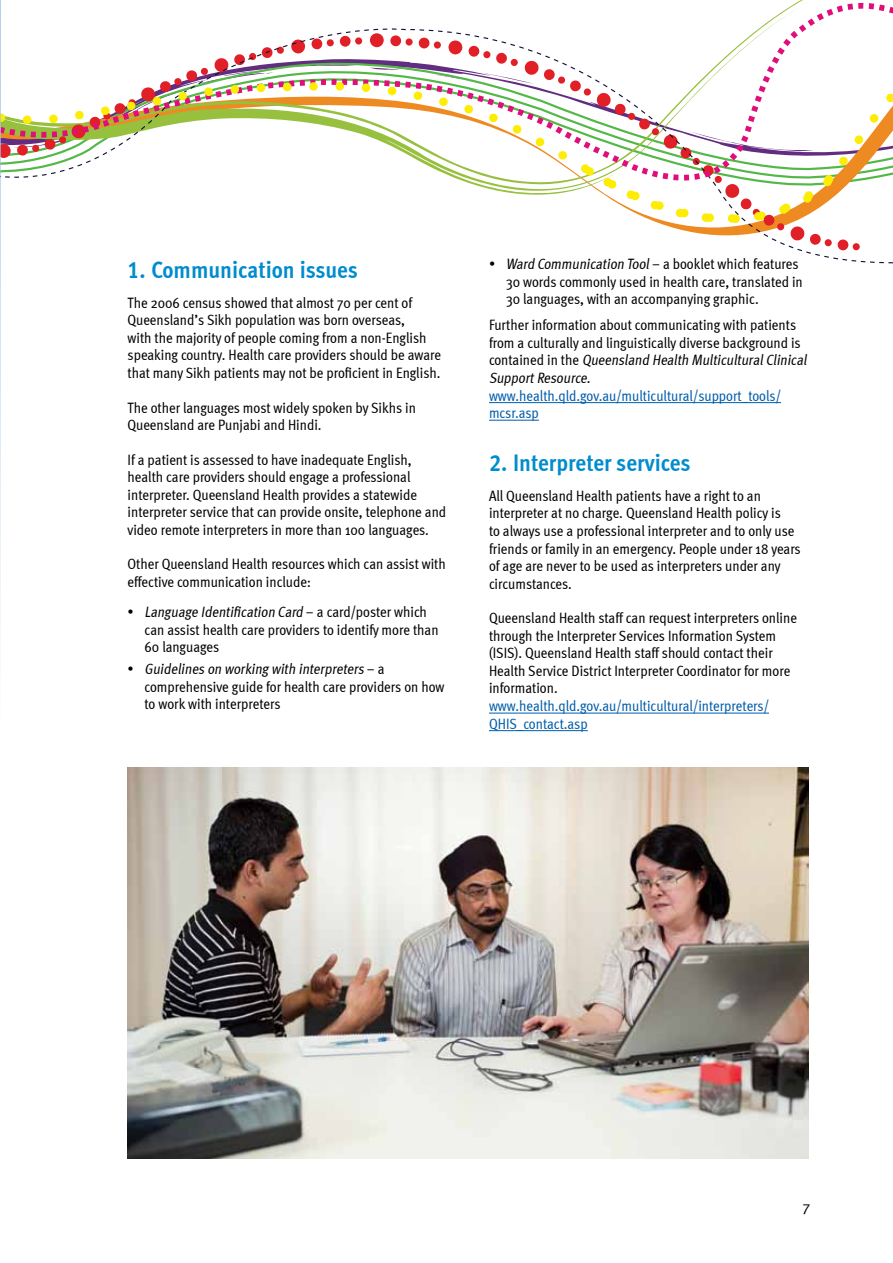
<style>
.page{position:relative;width:893px;height:1263px;background:#fff}
.page>*{position:absolute;margin:0;border:0;box-sizing:border-box;transform-origin:0 0}
.t1{font:24px "Meta Cond Bold LF";color:#008cce}
.t2{font:15px/17.5px "Meta Cond";color:#000}
.t3{font:15px/17.5px "Meta Cond";color:#005daa}
.t4{font:15px "Meta Normal LF";color:#000}
.s1{font-style:italic}
.s2{color:#005daa}
</style>
<div class="page">
<svg style="left:668px;top:226px;width:225px;height:38px"></svg>
<svg style="left:274px;top:0;width:619px;height:226px"></svg>
<hr style="left:489px;top:402px;width:292px;height:1px;background:#005daa">
<hr style="left:489px;top:420px;width:50px;height:1px;background:#005daa">
<hr style="left:489px;top:713px;width:280px;height:1px;background:#005daa">
<hr style="left:489px;top:730px;width:99px;height:1px;background:#005daa">
<svg style="left:0;top:0;width:274px;height:1159px"></svg>
<div style="left:1px;top:767px;width:89px;height:185px;background:#fff"></div>
<img style="left:128px;top:767px;width:680px;height:391px">
<h1 class="t1" style="left:128px;top:255px;width:232px">1. Communication issues</h1>
<p class="t2" style="left:128px;top:294px;width:315px">The 2006 census showed that almost 70 per cent of Queensland’s Sikh population was born overseas,<br>with the majority of people coming from a non-English speaking country. Health care providers should be aware that many Sikh patients may not be proficient in English.</p>
<p class="t2" style="left:128px;top:398px;width:290px">The other languages most widely spoken by Sikhs in<br>Queensland are Punjabi and Hindi.</p>
<p class="t2" style="left:128px;top:451px;width:320px">If a patient is assessed to have inadequate English, health care providers should engage a professional interpreter. Queensland Health provides a statewide interpreter service that can provide onsite, telephone and video remote interpreters in more than 100 languages.</p>
<p class="t2" style="left:128px;top:555px;width:320px">Other Queensland Health resources which can assist with effective communication include:</p>
<p class="t2" style="left:145px;top:603px;width:295px;text-indent:-17px">• <span class="s1">Language Identification Card</span> – a c a rd / p o s t e r w h i c h can assist health care providers to identify more than<br>60 languages</p>
<p class="t2" style="left:145px;top:660px;width:302px;text-indent:-17px">• <span class="s1">Guidelines on working with interpreters</span> – a comprehensive guide for health care providers on how to work with interpreters</p>
<p class="t2" style="left:506px;top:255px;width:298px;text-indent:-17px">• <span class="s1">Ward Communication Tool</span>– a booklet which features<br>30 words commonly used in health care, translated in<br>30 languages, with an accompanying graphic.</p>
<p class="t2" style="left:489px;top:316px;width:322px">Further information about communicating with patients from a culturally and linguistically diverse background is co n t a i n e d i n t h e <span class="s1">Queensland Health MulticulturalClinical SupportResource</span>. <span class="s2">www.health.qld.gov.au/multicultural/support_tools/ mcsr.asp</span></p>
<h1 class="t1" style="left:489px;top:448px;width:203px">2. Interpreter services</h1>
<p class="t2" style="left:489px;top:487px;width:313px">All Queensland Health patients have a right to an interpreter at no charge. Queensland Health policy is<br>to always use a professional interpreter and to only use friends or family in an emergency. People under 18 years of age are never to be used as interpreters under any circumstances.</p>
<p class="t2" style="left:489px;top:609px;width:309px">Queensland Health staff can request interpreters online through the Interpreter Services Information System (ISIS). Queensland Health staff should contact their Health Service District Interpreter Coordinator for more information.</p>
<p class="t3" style="left:489px;top:697px;width:281px">www.health.qld.gov.au/multicultural/interpreters/<br>QHIS_contact.asp</p>
<p class="t4" style="left:802px;top:1200px;width:10px">7</p>
</div>
